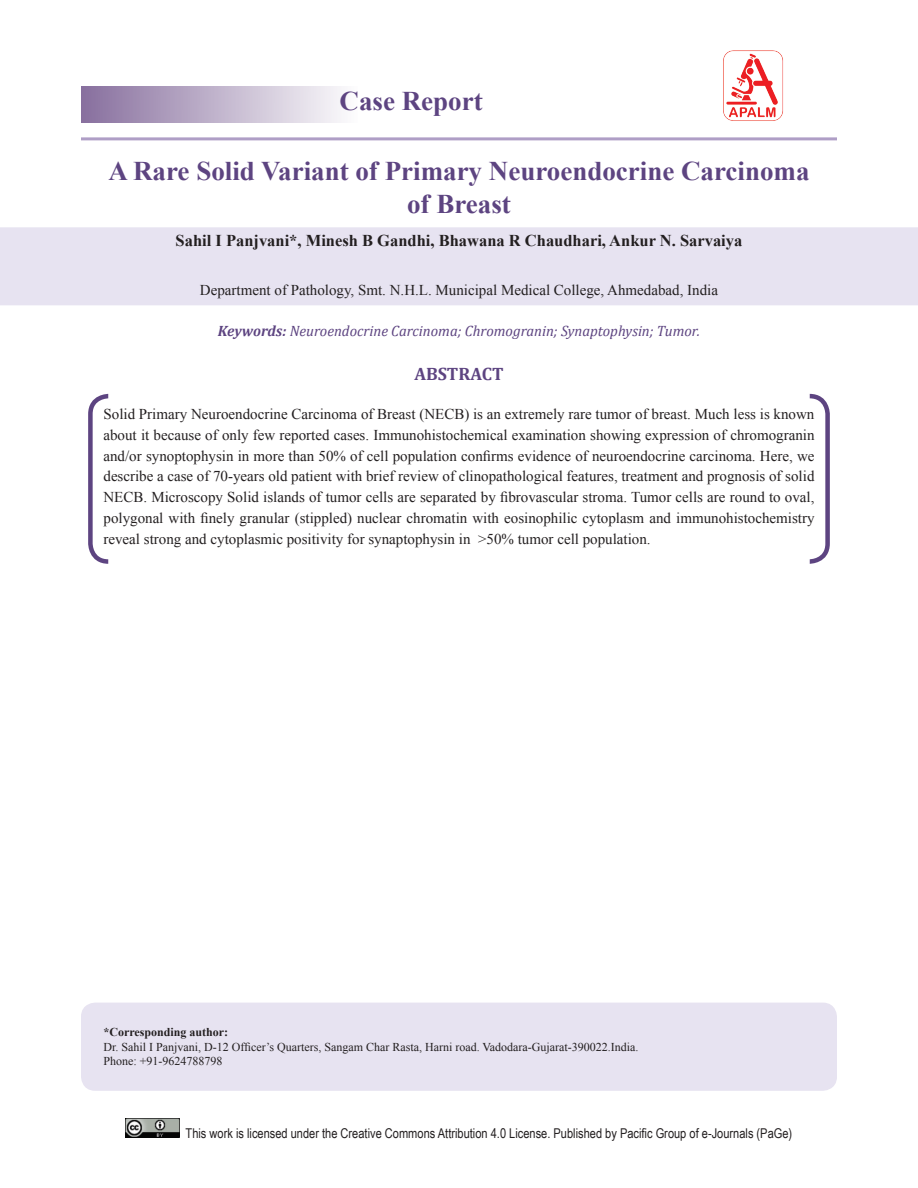
<style>
.page{position:relative;width:918px;height:1188px;background:#fff}
.page>*{position:absolute;margin:0;border:0;box-sizing:border-box;transform-origin:0 0}
.Chap_head{font:700 27px/32.4px "Times New Roman";color:#5d4481;text-align:center}
.Case_Report-_head{font:700 27px "Times New Roman";color:#5d4481}
.Abstract_head{font:700 18px "Cambria";color:#5d4481}
.Author_head{font:700 16.5px "Times New Roman";color:#231f20}
.Abstract_Text{font:15px/20.9px "Times New Roman";color:#231f20;text-align:justify}
.Address{font:15px "Times New Roman";color:#231f20}
.Key_Words{font:italic 15px "Cambria";color:#5d4481}
.t1{font:13.5px "Arial Narrow";color:#231f20}
.Fotnote{font:12px "Times New Roman";color:#231f20}
.Fotnote-2{font:700 12px "Times New Roman";color:#231f20}
.s1{font-weight:700}
</style>
<div class="page">
<div style="left:81px;top:86px;width:276px;height:37px;background:linear-gradient(to right,#876f9e,#fcfcfd)"></div>
<hr style="left:81px;top:137px;width:756px;height:3px;background:#af9ec6">
<img style="left:723px;top:50px;width:61px;height:71px">
<img style="left:126px;top:1119px;width:54px;height:19px">
<div style="left:82px;top:1003px;width:754px;height:87px;background:#e7e3f1;border-radius:14px"></div>
<div style="left:81px;top:1003px;width:756px;height:88px;border:2px solid #e7e3f1;border-radius:14px"></div>
<div style="left:1px;top:228px;width:916px;height:77px;background:#e7e3f1"></div>
<div style="left:0;top:227px;width:918px;height:78px;border:2px solid #e7e3f1"></div>
<p class="Case_Report-_head" style="left:340px;top:82px;width:145px">Case Report</p>
<p class="Chap_head" style="left:108px;top:154px;width:703px">A Rare Solid Variant of Primary Neuroendocrine Carcinoma of Breast</p>
<p class="Author_head" style="left:176px;top:229px;width:568px">Sahil I Panjvani*, Minesh B Gandhi, Bhawana R Chaudhari, Ankur N. Sarvaiya</p>
<p class="Address" style="left:200px;top:280px;width:520px">Department of Pathology, Smt. N.H.L. Municipal Medical College, Ahmedabad, India</p>
<p class="Key_Words" style="left:218px;top:320px;width:484px"><span class="s1">Keywords:</span> Neuroendocrine Carcinoma; Chromogranin; Synaptophysin; Tumor.</p>
<p class="Abstract_head" style="left:414px;top:361px;width:91px">ABSTRACT</p>
<p class="Abstract_Text" style="left:104px;top:403px;width:713px">Solid Primary Neuroendocrine Carcinoma of Breast (NECB) is an extremely rare tumor of breast. Much less is known about it because of only few reported cases. Immunohistochemical examination showing expression of chromogranin and/or synoptophysin in more than 50% of cell population confirms evidence of neuroendocrine carcinoma. Here, we describe a case of 70-years old patient with brief review of clinopathological features, treatment and prognosis of solid NECB. Microscopy Solid islands of tumor cells are separated by fibrovascular stroma. Tumor cells are round to oval, polygonal with finely granular (stippled) nuclear chromatin with eosinophilic cytoplasm and immunohistochemistry reveal strong and cytoplasmic positivity for synaptophysin in &gt;50% tumor cell population.</p>
<p class="Fotnote-2" style="left:104px;top:1024px;width:126px">*Corresponding author:</p>
<p class="Fotnote" style="left:104px;top:1039px;width:537px">Dr. Sahil I Panjvani, D-12 Officer’s Quarters, Sangam Char Rasta, Harni road. Vadodara-Gujarat-390022.India.</p>
<p class="Fotnote" style="left:104px;top:1053px;width:121px">Phone: +91-9624788798</p>
<p class="t1" style="left:186px;top:1123px;width:608px">This work is licensed under the Creative Commons Attribution 4.0 License. Published by Pacific Group of e-Journals (PaGe)</p>
</div>
